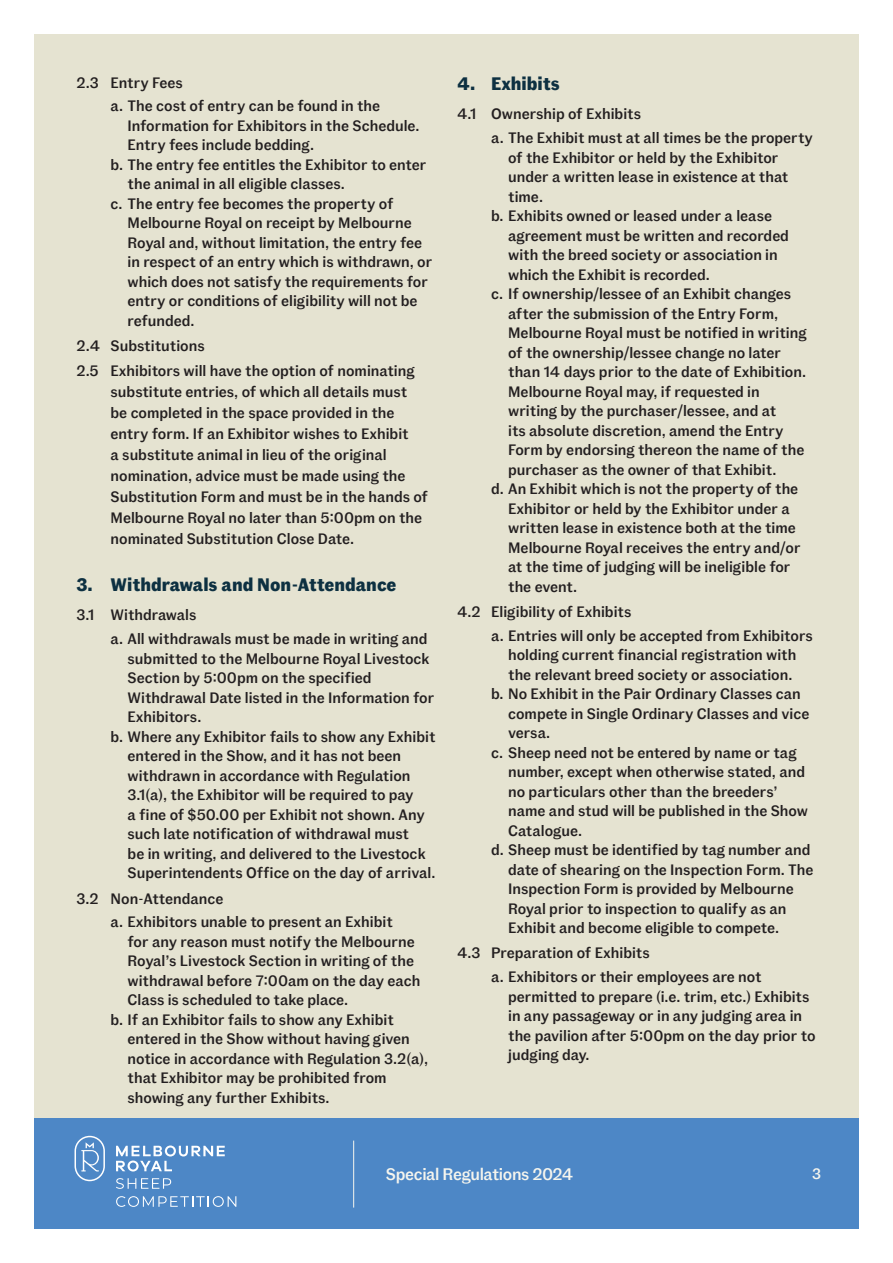
<style>
.page{position:relative;width:893px;height:1263px;background:#fff}
.page>*{position:absolute;margin:0;border:0;box-sizing:border-box;transform-origin:0 0}
.t1{font:700 18px "Fann Grotesque Pro";color:#0d3041}
.t2{font:500 16.65px "Fann Grotesque Pro";letter-spacing:-.02em;color:#f5f5ee}
.t3{font:500 15px/21px "Fann Grotesque Pro";color:#231f20}
.t4{font:500 15px "Fann Grotesque Pro";color:#f5f5ee}
</style>
<div class="page">
<div style="left:34px;top:34px;width:825px;height:1084px;background:#e5e3d1"></div>
<div style="left:34px;top:1118px;width:825px;height:111px;background:#4d87c6"></div>
<hr style="left:353px;top:1140px;width:1px;height:67px;background:#f5f5ee">
<svg style="left:75px;top:1136px;width:30px;height:45px"></svg>
<svg style="left:116px;top:1145px;width:109px;height:26px"></svg>
<svg style="left:116px;top:1178px;width:55px;height:11px"></svg>
<svg style="left:116px;top:1196px;width:120px;height:11px"></svg>
<p class="t3" style="left:111px;top:71px;width:271px;line-height:23.7px;text-indent:-34px">2.3 Entry Fees<br>a. The cost of entry can be found in the</p>
<p class="t3" style="left:128px;top:116px;width:294px">Information for Exhibitors in the Schedule.</p>
<p class="t3" style="left:128px;top:135px;width:188px">Entry fees include bedding.</p>
<p class="t3" style="left:111px;top:155px;width:317px">b. The entry fee entitles the Exhibitor to enter</p>
<p class="t3" style="left:128px;top:174px;width:219px">the animal in all eligible classes.</p>
<p class="t3" style="left:111px;top:194px;width:284px">c. The entry fee becomes the property of</p>
<p class="t3" style="left:128px;top:213px;width:286px">Melbourne Royal on receipt by Melbourne</p>
<p class="t3" style="left:128px;top:233px;width:296px">Royal and, without limitation, the entry fee</p>
<p class="t3" style="left:128px;top:252px;width:306px">in respect of an entry which is withdrawn, or</p>
<p class="t3" style="left:128px;top:272px;width:302px">which does not satisfy the requirements for</p>
<p class="t3" style="left:128px;top:291px;width:292px">entry or conditions of eligibility will not be</p>
<p class="t3" style="left:128px;top:311px;width:69px">refunded.</p>
<p class="t3" style="left:77px;top:334px;width:340px;line-height:25.2px">2.4 Substitutions<br>2.5 Exhibitors will have the option of nominating</p>
<p class="t3" style="left:111px;top:382px;width:319px">substitute entries, of which all details must<br>be completed in the space provided in the entry form. If an Exhibitor wishes to Exhibit<br>a substitute animal in lieu of the original nomination, advice must be made using the Substitution Form and must be in the hands of Melbourne Royal no later than 5:00pm on the nominated Substitution Close Date.</p>
<p class="t1" style="left:77px;top:574px;width:321px">3. Withdrawals and Non-Attendance</p>
<p class="t3" style="left:111px;top:604px;width:318px;line-height:23.7px;text-indent:-34px">3.1 Withdrawals<br>a. All withdrawals must be made in writing and</p>
<p class="t3" style="left:128px;top:648px;width:303px">submitted to the Melbourne Royal Livestock</p>
<p class="t3" style="left:128px;top:668px;width:245px">Section by 5:00pm on the specified</p>
<p class="t3" style="left:128px;top:687px;width:308px">Withdrawal Date listed in the Information for</p>
<p class="t3" style="left:128px;top:707px;width:75px">Exhibitors.</p>
<p class="t3" style="left:111px;top:726px;width:326px">b. Where any Exhibitor fails to show any Exhibit</p>
<p class="t3" style="left:128px;top:746px;width:275px">entered in the Show, and it has not been</p>
<p class="t3" style="left:128px;top:765px;width:284px">withdrawn in accordance with Regulation</p>
<p class="t3" style="left:128px;top:785px;width:288px">3.1(a), the Exhibitor will be required to pay</p>
<p class="t3" style="left:128px;top:804px;width:299px">a fine of $50.00 per Exhibit not shown. Any</p>
<p class="t3" style="left:128px;top:824px;width:283px">such late notification of withdrawal must</p>
<p class="t3" style="left:128px;top:843px;width:300px">be in writing, and delivered to the Livestock</p>
<p class="t3" style="left:128px;top:863px;width:309px">Superintendents Office on the day of arrival.</p>
<p class="t3" style="left:111px;top:887px;width:284px;line-height:23.7px;text-indent:-34px">3.2 Non-Attendance<br>a. Exhibitors unable to present an Exhibit</p>
<p class="t3" style="left:128px;top:931px;width:289px">for any reason must notify the Melbourne</p>
<p class="t3" style="left:128px;top:951px;width:288px">Royal’s Livestock Section in writing of the</p>
<p class="t3" style="left:128px;top:970px;width:294px">withdrawal before 7:00am on the day each</p>
<p class="t3" style="left:128px;top:990px;width:222px">Class is scheduled to take place.</p>
<p class="t3" style="left:111px;top:1009px;width:285px">b. If an Exhibitor fails to show any Exhibit</p>
<p class="t3" style="left:128px;top:1029px;width:284px">entered in the Show without having given</p>
<p class="t3" style="left:128px;top:1048px;width:302px">notice in accordance with Regulation 3.2(a),</p>
<p class="t3" style="left:128px;top:1068px;width:261px">that Exhibitor may be prohibited from</p>
<p class="t3" style="left:128px;top:1087px;width:203px">showing any further Exhibits.</p>
<p class="t1" style="left:457px;top:73px;width:104px">4. Exhibits</p>
<p class="t3" style="left:491px;top:103px;width:323px;line-height:23.7px;text-indent:-34px">4.1 Ownership of Exhibits<br>a. The Exhibit must at all times be the property</p>
<p class="t3" style="left:508px;top:147px;width:272px">of the Exhibitor or held by the Exhibitor</p>
<p class="t3" style="left:508px;top:167px;width:282px">under a written lease in existence at that</p>
<p class="t3" style="left:508px;top:186px;width:36px">time.</p>
<p class="t3" style="left:491px;top:206px;width:282px">b. Exhibits owned or leased under a lease</p>
<p class="t3" style="left:508px;top:225px;width:282px">agreement must be written and recorded</p>
<p class="t3" style="left:508px;top:245px;width:271px">with the breed society or association in</p>
<p class="t3" style="left:508px;top:264px;width:203px">which the Exhibit is recorded.</p>
<p class="t3" style="left:491px;top:284px;width:301px">c. If ownership/lessee of an Exhibit changes</p>
<p class="t3" style="left:508px;top:303px;width:272px">after the submission of the Entry Form,</p>
<p class="t3" style="left:508px;top:323px;width:300px">Melbourne Royal must be notified in writing</p>
<p class="t3" style="left:508px;top:342px;width:274px">of the ownership/lessee change no later</p>
<p class="t3" style="left:508px;top:362px;width:299px">than 14 days prior to the date of Exhibition.</p>
<p class="t3" style="left:508px;top:381px;width:253px">Melbourne Royal may, if requested in</p>
<p class="t3" style="left:508px;top:401px;width:270px">writing by the purchaser/lessee, and at</p>
<p class="t3" style="left:508px;top:420px;width:277px">its absolute discretion, amend the Entry</p>
<p class="t3" style="left:508px;top:440px;width:298px">Form by endorsing thereon the name of the</p>
<p class="t3" style="left:508px;top:459px;width:270px">purchaser as the owner of that Exhibit.</p>
<p class="t3" style="left:491px;top:479px;width:309px">d. An Exhibit which is not the property of the</p>
<p class="t3" style="left:508px;top:498px;width:283px">Exhibitor or held by the Exhibitor under a</p>
<p class="t3" style="left:508px;top:518px;width:289px">written lease in existence both at the time</p>
<p class="t3" style="left:508px;top:537px;width:294px">Melbourne Royal receives the entry and/or</p>
<p class="t3" style="left:508px;top:557px;width:284px">at the time of judging will be ineligible for</p>
<p class="t3" style="left:508px;top:576px;width:70px">the event.</p>
<p class="t3" style="left:491px;top:600px;width:323px;line-height:23.7px;text-indent:-34px">4.2 Eligibility of Exhibits<br>a. Entries will only be accepted from Exhibitors</p>
<p class="t3" style="left:508px;top:645px;width:290px">holding current financial registration with</p>
<p class="t3" style="left:508px;top:664px;width:286px">the relevant breed society or association.</p>
<p class="t3" style="left:491px;top:684px;width:311px">b. No Exhibit in the Pair Ordinary Classes can</p>
<p class="t3" style="left:508px;top:703px;width:303px">compete in Single Ordinary Classes and vice</p>
<p class="t3" style="left:508px;top:723px;width:44px">versa.</p>
<p class="t3" style="left:491px;top:742px;width:307px">c. Sheep need not be entered by name or tag</p>
<p class="t3" style="left:508px;top:762px;width:298px">number, except when otherwise stated, and</p>
<p class="t3" style="left:508px;top:781px;width:271px">no particulars other than the breeders’</p>
<p class="t3" style="left:508px;top:801px;width:301px">name and stud will be published in the Show</p>
<p class="t3" style="left:508px;top:820px;width:75px">Catalogue.</p>
<p class="t3" style="left:491px;top:840px;width:321px">d. Sheep must be identified by tag number and</p>
<p class="t3" style="left:508px;top:859px;width:307px">date of shearing on the Inspection Form. The</p>
<p class="t3" style="left:508px;top:879px;width:287px">Inspection Form is provided by Melbourne</p>
<p class="t3" style="left:508px;top:898px;width:280px">Royal prior to inspection to qualify as an</p>
<p class="t3" style="left:508px;top:918px;width:272px">Exhibit and become eligible to compete.</p>
<p class="t3" style="left:491px;top:942px;width:272px;line-height:23.7px;text-indent:-34px">4.3 Preparation of Exhibits<br>a. Exhibitors or their employees are not</p>
<p class="t3" style="left:508px;top:987px;width:309px;line-height:19.5px">permitted to prepare (i.e. trim, etc.) Exhibits in any passageway or in any judging area in the pavilion after 5:00pm on the day prior to judging day.</p>
<p class="t2" style="left:386px;top:1164px;width:189px">Special Regulations 2024</p>
<p class="t4" style="left:812px;top:1165px;width:11px">3</p>
</div>
